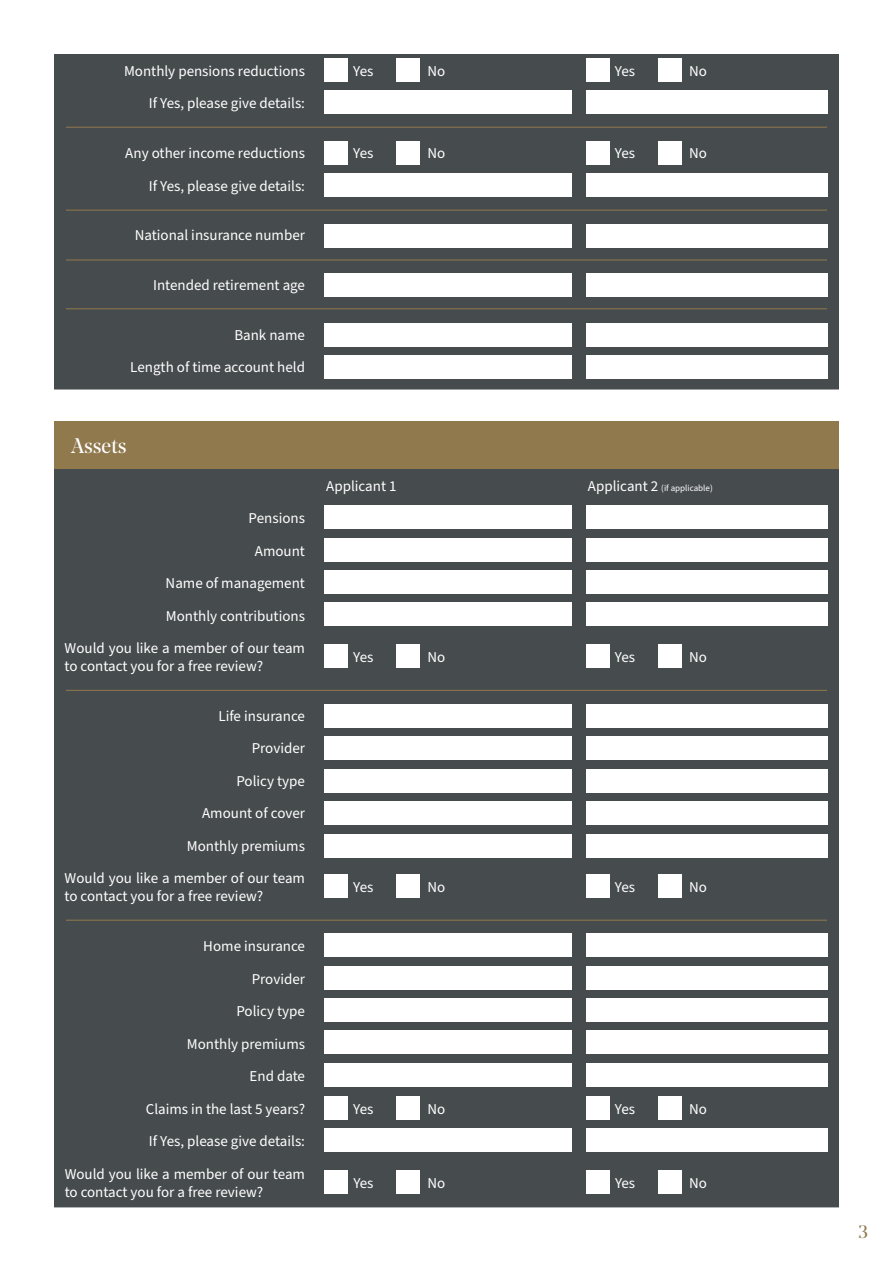
<style>
.page{position:relative;width:893px;height:1263px;background:#fff}
.page>*{position:absolute;margin:0;border:0;box-sizing:border-box;transform-origin:0 0}
.t1{font:21px "Noe Display";color:#fff}
.t2{font:18px "Noe Display";color:#91794e}
.t3{font:15px/32.5px "Source Sans Pro";color:#fff;text-align:right}
.t4{font:9px "Source Sans Pro";color:#fff}
.s1{font-size:15px}
</style>
<div class="page">
<div style="left:54px;top:54px;width:785px;height:335px;background:#464b4d"></div>
<div style="left:54px;top:469px;width:785px;height:738px;background:#464b4d"></div>
<div style="left:54px;top:421px;width:785px;height:48px;background:#91794e"></div>
<hr style="left:66px;top:127px;width:761px;height:1px;background:#91794e">
<hr style="left:66px;top:210px;width:761px;height:1px;background:#91794e">
<hr style="left:66px;top:260px;width:761px;height:1px;background:#91794e">
<hr style="left:66px;top:308px;width:761px;height:1px;background:#91794e">
<hr style="left:66px;top:690px;width:761px;height:1px;background:#91794e">
<hr style="left:66px;top:920px;width:761px;height:1px;background:#91794e">
<div style="left:324px;top:644px;width:23px;height:24px;background:#fff"></div>
<div style="left:324px;top:875px;width:23px;height:23px;background:#fff"></div>
<div style="left:324px;top:1097px;width:23px;height:23px;background:#fff"></div>
<div style="left:324px;top:1170px;width:23px;height:24px;background:#fff"></div>
<div style="left:586px;top:1097px;width:23px;height:23px;background:#fff"></div>
<div style="left:586px;top:1170px;width:23px;height:24px;background:#fff"></div>
<div style="left:586px;top:875px;width:23px;height:23px;background:#fff"></div>
<div style="left:586px;top:644px;width:23px;height:24px;background:#fff"></div>
<div style="left:397px;top:644px;width:23px;height:24px;background:#fff"></div>
<div style="left:397px;top:875px;width:23px;height:23px;background:#fff"></div>
<div style="left:397px;top:1097px;width:23px;height:23px;background:#fff"></div>
<div style="left:397px;top:1170px;width:23px;height:24px;background:#fff"></div>
<div style="left:659px;top:1097px;width:23px;height:23px;background:#fff"></div>
<div style="left:659px;top:1170px;width:23px;height:24px;background:#fff"></div>
<div style="left:659px;top:875px;width:23px;height:23px;background:#fff"></div>
<div style="left:659px;top:644px;width:23px;height:24px;background:#fff"></div>
<div style="left:324px;top:58px;width:23px;height:24px;background:#fff"></div>
<div style="left:586px;top:58px;width:23px;height:24px;background:#fff"></div>
<div style="left:324px;top:141px;width:23px;height:24px;background:#fff"></div>
<div style="left:586px;top:141px;width:23px;height:24px;background:#fff"></div>
<div style="left:397px;top:58px;width:23px;height:24px;background:#fff"></div>
<div style="left:659px;top:58px;width:23px;height:24px;background:#fff"></div>
<div style="left:397px;top:141px;width:23px;height:24px;background:#fff"></div>
<div style="left:659px;top:141px;width:23px;height:24px;background:#fff"></div>
<div style="left:324px;top:91px;width:248px;height:23px;background:#fff"></div>
<div style="left:324px;top:173px;width:248px;height:24px;background:#fff"></div>
<div style="left:324px;top:224px;width:248px;height:23px;background:#fff"></div>
<div style="left:324px;top:274px;width:248px;height:23px;background:#fff"></div>
<div style="left:324px;top:324px;width:248px;height:23px;background:#fff"></div>
<div style="left:324px;top:355px;width:248px;height:23px;background:#fff"></div>
<div style="left:324px;top:505px;width:248px;height:23px;background:#fff"></div>
<div style="left:324px;top:538px;width:248px;height:23px;background:#fff"></div>
<div style="left:324px;top:570px;width:248px;height:23px;background:#fff"></div>
<div style="left:324px;top:602px;width:248px;height:23px;background:#fff"></div>
<div style="left:324px;top:704px;width:248px;height:24px;background:#fff"></div>
<div style="left:324px;top:736px;width:248px;height:23px;background:#fff"></div>
<div style="left:324px;top:769px;width:248px;height:23px;background:#fff"></div>
<div style="left:324px;top:802px;width:248px;height:23px;background:#fff"></div>
<div style="left:324px;top:834px;width:248px;height:23px;background:#fff"></div>
<div style="left:324px;top:934px;width:248px;height:23px;background:#fff"></div>
<div style="left:324px;top:967px;width:248px;height:23px;background:#fff"></div>
<div style="left:324px;top:999px;width:248px;height:23px;background:#fff"></div>
<div style="left:324px;top:1031px;width:248px;height:23px;background:#fff"></div>
<div style="left:324px;top:1064px;width:248px;height:23px;background:#fff"></div>
<div style="left:324px;top:1129px;width:248px;height:23px;background:#fff"></div>
<div style="left:586px;top:91px;width:241px;height:23px;background:#fff"></div>
<div style="left:586px;top:173px;width:241px;height:24px;background:#fff"></div>
<div style="left:586px;top:224px;width:241px;height:23px;background:#fff"></div>
<div style="left:586px;top:274px;width:241px;height:23px;background:#fff"></div>
<div style="left:586px;top:324px;width:241px;height:23px;background:#fff"></div>
<div style="left:586px;top:355px;width:241px;height:23px;background:#fff"></div>
<div style="left:586px;top:505px;width:241px;height:23px;background:#fff"></div>
<div style="left:586px;top:538px;width:241px;height:23px;background:#fff"></div>
<div style="left:586px;top:570px;width:241px;height:23px;background:#fff"></div>
<div style="left:586px;top:602px;width:241px;height:23px;background:#fff"></div>
<div style="left:586px;top:704px;width:241px;height:24px;background:#fff"></div>
<div style="left:586px;top:736px;width:241px;height:23px;background:#fff"></div>
<div style="left:586px;top:769px;width:241px;height:23px;background:#fff"></div>
<div style="left:586px;top:802px;width:241px;height:23px;background:#fff"></div>
<div style="left:586px;top:834px;width:241px;height:23px;background:#fff"></div>
<div style="left:586px;top:934px;width:241px;height:23px;background:#fff"></div>
<div style="left:586px;top:967px;width:241px;height:23px;background:#fff"></div>
<div style="left:586px;top:999px;width:241px;height:23px;background:#fff"></div>
<div style="left:586px;top:1031px;width:241px;height:23px;background:#fff"></div>
<div style="left:586px;top:1064px;width:241px;height:23px;background:#fff"></div>
<div style="left:586px;top:1129px;width:241px;height:23px;background:#fff"></div>
<p class="t3" style="left:124px;top:55px;width:183px">Monthly pensions reductions</p>
<p class="t3" style="left:353px;top:55px;width:22px">Yes</p>
<p class="t3" style="left:428px;top:55px;width:19px">No</p>
<p class="t3" style="left:615px;top:55px;width:22px">Yes</p>
<p class="t3" style="left:689px;top:55px;width:19px">No</p>
<p class="t3" style="left:149px;top:88px;width:158px">If Yes, please give details:</p>
<p class="t3" style="left:125px;top:137px;width:181px">Any other income reductions</p>
<p class="t3" style="left:353px;top:137px;width:22px">Yes</p>
<p class="t3" style="left:428px;top:137px;width:19px">No</p>
<p class="t3" style="left:615px;top:137px;width:22px">Yes</p>
<p class="t3" style="left:689px;top:137px;width:19px">No</p>
<p class="t3" style="left:149px;top:170px;width:158px">If Yes, please give details:</p>
<p class="t3" style="left:135px;top:220px;width:172px">National insurance number</p>
<p class="t3" style="left:153px;top:269px;width:153px">Intended retirement age</p>
<p class="t3" style="left:130px;top:319px;width:176px">Bank name<br>Length of time account held</p>
<h1 class="t1" style="left:71px;top:433px;width:57px">Assets</h1>
<p class="t3" style="left:65px;top:502px;width:242px">Pensions<br>Amount<br>Name of management<br>Monthly contributions<br>Would you like a member of our team</p>
<p class="t3" style="left:65px;top:650px;width:200px">to contact you for a free review?</p>
<p class="t3" style="left:65px;top:700px;width:242px">Life insurance<br>Provider<br>Policy type<br>Amount of cover<br>Monthly premiums<br>Would you like a member of our team</p>
<p class="t3" style="left:65px;top:881px;width:200px">to contact you for a free review?</p>
<p class="t3" style="left:146px;top:930px;width:161px">Home insurance<br>Provider<br>Policy type<br>Monthly premiums<br>End date<br>Claims in the last 5 years?</p>
<p class="t3" style="left:65px;top:1125px;width:242px">If Yes, please give details:<br>Would you like a member of our team</p>
<p class="t3" style="left:65px;top:1176px;width:200px">to contact you for a free review?</p>
<p class="t3" style="left:326px;top:470px;width:72px">Applicant 1</p>
<p class="t4" style="left:588px;top:482px;width:126px"><span class="s1">Applicant 2</span> (if applicable)</p>
<p class="t3" style="left:353px;top:641px;width:22px">Yes</p>
<p class="t3" style="left:428px;top:641px;width:19px">No</p>
<p class="t3" style="left:615px;top:641px;width:22px">Yes</p>
<p class="t3" style="left:689px;top:641px;width:19px">No</p>
<p class="t3" style="left:353px;top:872px;width:22px">Yes</p>
<p class="t3" style="left:428px;top:872px;width:19px">No</p>
<p class="t3" style="left:615px;top:872px;width:22px">Yes</p>
<p class="t3" style="left:689px;top:872px;width:19px">No</p>
<p class="t3" style="left:353px;top:1093px;width:22px">Yes</p>
<p class="t3" style="left:428px;top:1093px;width:19px">No</p>
<p class="t3" style="left:615px;top:1093px;width:22px">Yes</p>
<p class="t3" style="left:689px;top:1093px;width:19px">No</p>
<p class="t3" style="left:353px;top:1167px;width:22px">Yes</p>
<p class="t3" style="left:428px;top:1167px;width:19px">No</p>
<p class="t3" style="left:615px;top:1167px;width:22px">Yes</p>
<p class="t3" style="left:689px;top:1167px;width:19px">No</p>
<p class="t2" style="left:858px;top:1220px;width:11px">3</p>
</div>
